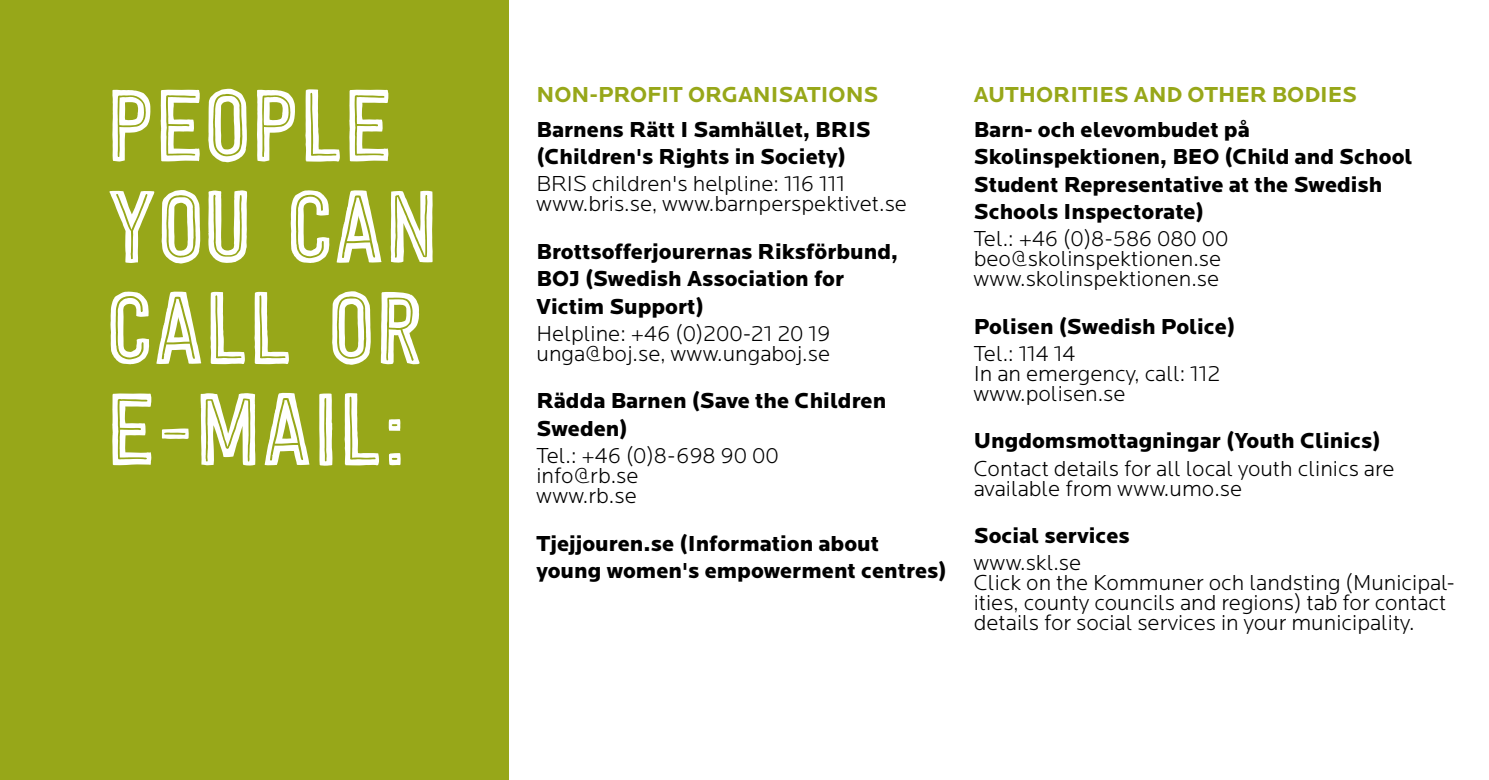
<style>
.page{position:relative;width:1489px;height:780px;background:#fff}
.page>*{position:absolute;margin:0;border:0;box-sizing:border-box;transform-origin:0 0}
.t1{font:101.25px/101.2px "Festivo Letters No.3";color:#fff}
.t2{font:300 22.5px/20px "Locator";color:#000}
.t3{font:900 22.5px/27.5px "Locator";color:#000}
.t4{font:700 22.5px "Locator";color:#97a719}
</style>
<div class="page">
<div style="left:0;top:0;width:508px;height:780px;background:#97a719"></div>
<h1 class="t1" style="left:106px;top:72px;width:334px">PEOPLE<br>YOU CAN<br>CALL OR<br>E-MAIL:</h1>
<p class="t4" style="left:536px;top:82px;width:340px">NON-PROFIT ORGANISATIONS</p>
<p class="t3" style="left:536px;top:116px;width:336px">Barnens Rätt I Samhället, BRIS (Children's Rights in Society)</p>
<p class="t2" style="left:536px;top:174px;width:372px">BRIS children's helpline: 116 111 www.bris.se, www.barnperspektivet.se</p>
<p class="t3" style="left:536px;top:238px;width:363px">Brottsofferjourernas Riksförbund,<br>BOJ (Swedish Association for<br>Victim Support)</p>
<p class="t2" style="left:536px;top:324px;width:295px">Helpline: +46 (0)200-21 20 19 unga@boj.se, www.ungaboj.se</p>
<p class="t3" style="left:536px;top:387px;width:351px">Rädda Barnen (Save the Children<br>Sweden)</p>
<p class="t2" style="left:536px;top:446px;width:244px">Tel.: +46 (0)8-698 90 00 info@rb.se<br>www.rb.se</p>
<p class="t3" style="left:536px;top:529px;width:412px">Tjejjouren.se (Information about young women's empowerment centres)</p>
<p class="t4" style="left:973px;top:82px;width:381px">AUTHORITI ES AND OTHER BODI ES</p>
<p class="t3" style="left:973px;top:116px;width:440px">Barn- och elevombudet på<br>Skolinspektionen, BEO (Child and School<br>Student Representative at the Swedish<br>Schools Inspectorate)</p>
<p class="t2" style="left:973px;top:229px;width:256px">Tel.: +46 (0)8-586 080 00 beo@skolinspektionen.se www.skolinspektionen.se</p>
<p class="t3" style="left:973px;top:313px;width:263px">Polisen (Swedish Police)</p>
<p class="t2" style="left:973px;top:344px;width:248px">Tel.: 114 14<br>In an emergency, call: 112 www.polisen.se</p>
<p class="t3" style="left:973px;top:427px;width:408px">Ungdomsmottagningar (Youth Clinics)</p>
<p class="t2" style="left:973px;top:459px;width:422px">Contact details for all local youth clinics are available from www.umo.se</p>
<p class="t3" style="left:973px;top:522px;width:158px">Social services</p>
<p class="t2" style="left:973px;top:553px;width:482px">www.skl.se<br>Click on the Kommuner och landsting (Municipal&shy;ities, county councils and regions) tab for contact details for social services in your municipality.</p>
</div>
